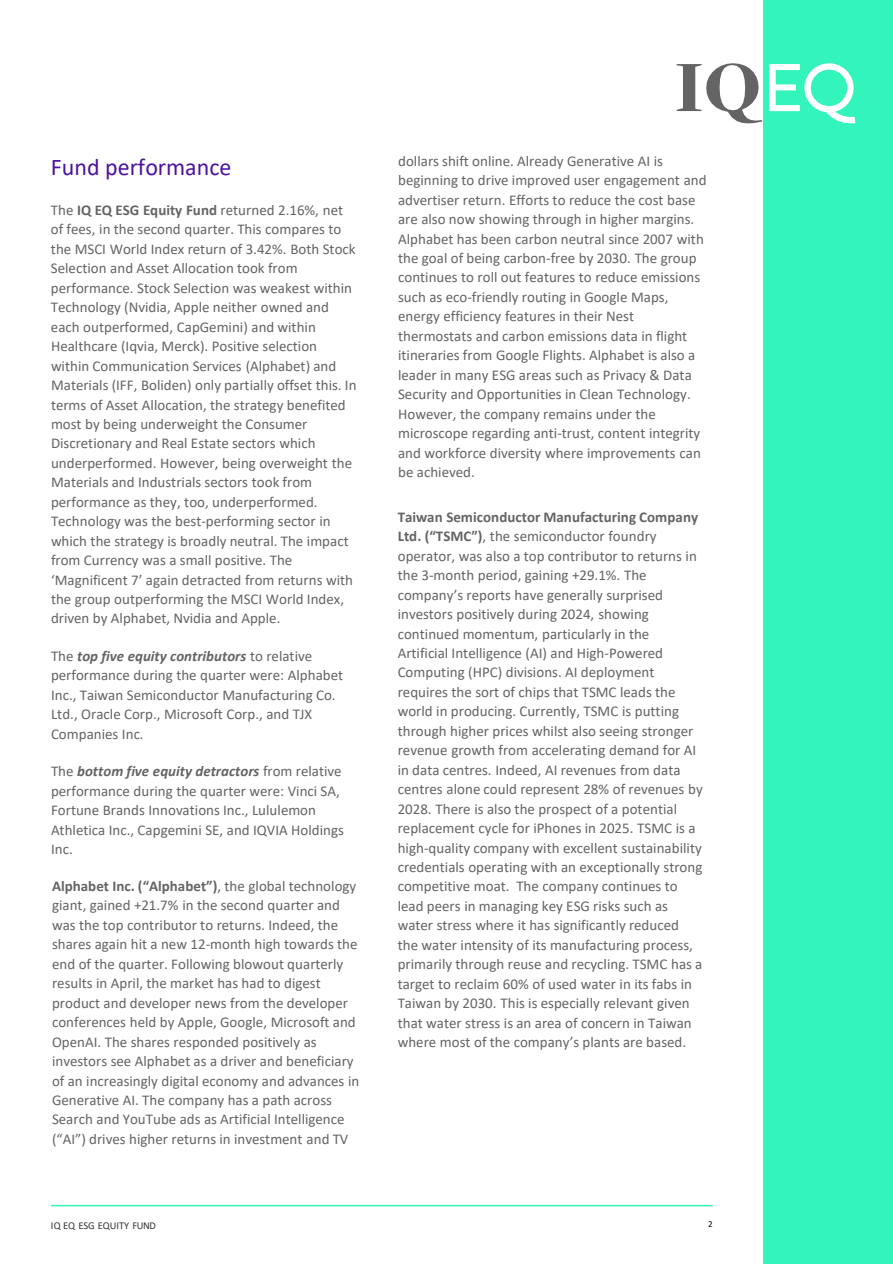
<style>
.page{position:relative;width:893px;height:1264px;background:#fff}
.page>*{position:absolute;margin:0;border:0;box-sizing:border-box;transform-origin:0 0}
.t1{font:24px "Calibri";color:#4c12a1}
.t2{font:15px/19.5px "Calibri";color:#646464}
.t3{font:10.5px "Calibri";letter-spacing:-.005em;color:#333}
.t4{font:9px "Calibri";color:#000}
.s1{font-weight:700}
.s2{font-weight:700;font-style:italic}
</style>
<div class="page">
<div style="left:763px;top:0;width:129px;height:1263px;background:#33f4bb"></div>
<hr style="left:51px;top:1204px;width:661px;height:1px;background:#33f5ba">
<svg style="left:676px;top:63px;width:86px;height:60px"></svg>
<svg style="left:769px;top:63px;width:86px;height:60px"></svg>
<h1 class="t1" style="left:51px;top:150px;width:182px">Fund performance</h1>
<p class="t2" style="left:51px;top:200px;width:307px">The <span class="s1">IQ EQ ESG Equity Fund</span> returned 2.16%, net of fees, in the second quarter. This compares to the MSCI World Index return of 3.42%. Both Stock Selection and Asset Allocation took from performance. Stock Selection was weakest within Technology (Nvidia, Apple neither owned and each outperformed, CapGemini) and within Healthcare (Iqvia, Merck). Positive selection within Communication Services (Alphabet) and Materials (IFF, Boliden) only partially offset this. In terms of Asset Allocation, the strategy benefited most by being underweight the Consumer Discretionary and Real Estate sectors which underperformed. However, being overweight the Materials and Industrials sectors took from performance as they, too, underperformed.<br>Technology was the best-performing sector in which the strategy is broadly neutral. The impact from Currency was a small positive. The ‘Magnificent 7’ again detracted from returns with the group outperforming the MSCI World Index, driven by Alphabet, Nvidia and Apple.</p>
<p class="t2" style="left:51px;top:645px;width:294px">The <span class="s2">top five equity contributors</span> to relative performance during the quarter were: Alphabet Inc., Taiwan Semiconductor Manufacturing Co.<br>Ltd., Oracle Corp., Microsoft Corp., and TJX Companies Inc.</p>
<p class="t2" style="left:51px;top:761px;width:294px">The <span class="s2">bottom five equity detractors</span> from relative performance during the quarter were: Vinci SA, Fortune Brands Innovations Inc., Lululemon Athletica Inc., Capgemini SE, and IQVIA Holdings Inc.</p>
<p class="t2" style="left:52px;top:875px;width:309px"><span class="s1">Alphabet Inc. (“Alphabet”)</span>, the global technology giant, gained +21.7% in the second quarter and was the top contributor to returns. Indeed, the shares again hit a new 12-month high towards the end of the quarter. Following blowout quarterly results in April, the market has had to digest product and developer news from the developer conferences held by Apple, Google, Microsoft and OpenAI. The shares responded positively as investors see Alphabet as a driver and beneficiary of an increasingly digital economy and advances in Generative AI. The company has a path across Search and YouTube ads as Artificial Intelligence (“AI”) drives higher returns in investment and TV</p>
<p class="t2" style="left:398px;top:151px;width:310px">dollars shift online. Already Generative AI is beginning to drive improved user engagement and advertiser return. Efforts to reduce the cost base are also now showing through in higher margins.<br>Alphabet has been carbon neutral since 2007 with the goal of being carbon-free by 2030. The group continues to roll out features to reduce emissions such as eco-friendly routing in Google Maps, energy efficiency features in their Nest thermostats and carbon emissions data in flight itineraries from Google Flights. Alphabet is also a leader in many ESG areas such as Privacy &amp; Data Security and Opportunities in Clean Technology.<br>However, the company remains under the microscope regarding anti-trust, content integrity and workforce diversity where improvements can be achieved.</p>
<p class="t2" style="left:397px;top:506px;width:307px"><span class="s1">Taiwan Semiconductor Manufacturing Company Ltd. (“TSMC”)</span>, the semiconductor foundry operator, was also a top contributor to returns in the 3-month period, gaining +29.1%. The company’s reports have generally surprised investors positively during 2024, showing continued momentum, particularly in the Artificial Intelligence (AI) and High-Powered Computing (HPC) divisions. AI deployment requires the sort of chips that TSMC leads the world in producing. Currently, TSMC is putting through higher prices whilst also seeing stronger revenue growth from accelerating demand for AI in data centres. Indeed, AI revenues from data centres alone could represent 28% of revenues by 2028. There is also the prospect of a potential replacement cycle for iPhones in 2025. TSMC is a high-quality company with excellent sustainability credentials operating with an exceptionally strong competitive moat. The company continues to lead peers in managing key ESG risks such as water stress where it has significantly reduced the water intensity of its manufacturing process, primarily through reuse and recycling. TSMC has a target to reclaim 60% of used water in its fabs in Taiwan by 2030. This is especially relevant given that water stress is an area of concern in Taiwan where most of the company’s plants are based.</p>
<p class="t3" style="left:51px;top:1217px;width:106px">IQ EQ ESG EQUITY FUND</p>
<p class="t4" style="left:708px;top:1217px;width:6px">2</p>
</div>
